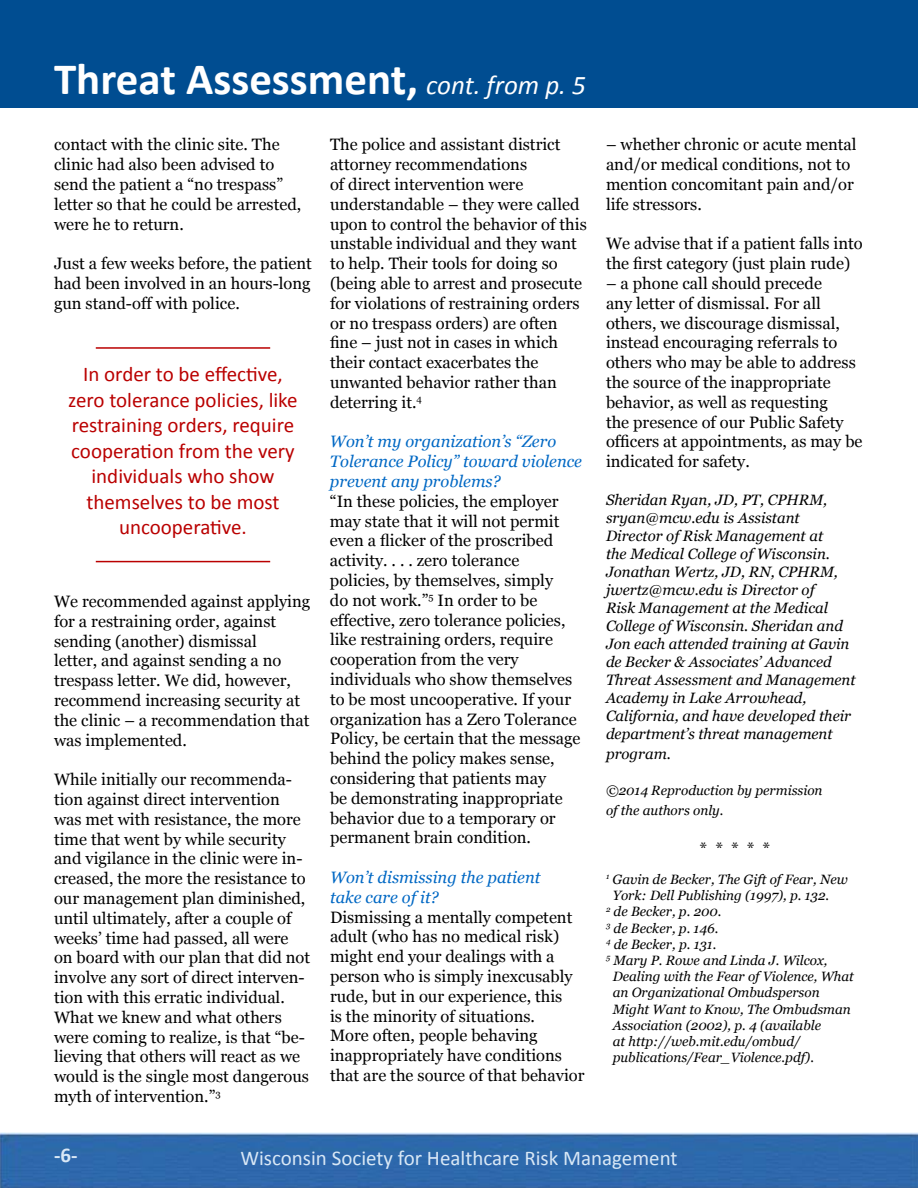
<style>
.page{position:relative;width:918px;height:1188px;background:#fff}
.page>*{position:absolute;margin:0;border:0;box-sizing:border-box;transform-origin:0 0}
.t1{font:700 45px "Calibri";color:#fff}
.t2{font:21px/25.5px "Calibri";color:#ba0000;text-align:center}
.t3{font:21px "Calibri";color:#d9e8f6}
.t4{font:700 21px "Calibri";color:#d9e8f6}
.t5{font:16.5px/19.8px "Georgia";color:#000}
.t6{font:italic 16.5px/19.8px "Georgia";color:#0068c4}
.t7{font:italic 15px/18px "Georgia";color:#000}
.t8{font:italic 13.5px/19.8px "Georgia";color:#000}
.s1{font-weight:400;font-style:italic;font-size:27px}
</style>
<div class="page">
<img style="left:0;top:1133px;width:918px;height:55px">
<div style="left:0;top:0;width:918px;height:108px;background:#004d91"></div>
<hr style="left:96px;top:561px;width:174px;height:1px;background:#ba0000">
<hr style="left:96px;top:347px;width:174px;height:2px;background:#ba0000">
<h1 class="t1" style="left:54px;top:50px;width:533px">Threat Assessment, <span class="s1">cont. from p. 5</span></h1>
<p class="t5" style="left:54px;top:135px;width:249px">contact with the clinic site. The clinic had also been advised to send the patient a “no trespass” letter so that he could be arrested, were he to return.</p>
<p class="t5" style="left:54px;top:254px;width:259px;text-align:justify">Just a few weeks before, the patient had been involved in an hours-long gun stand-off with police.</p>
<p class="t2" style="left:68px;top:362px;width:231px">In order to be effective, zero tolerance policies, like restraining orders, require cooperation from the very individuals who show themselves to be most uncooperative.</p>
<p class="t5" style="left:54px;top:592px;width:258px">We recommended against applying for a restraining order, against sending (another) dismissal<br>letter, and against sending a no trespass letter. We did, however, recommend increasing security at the clinic – a recommendation that was implemented.</p>
<p class="t5" style="left:54px;top:770px;width:258px">While initially our recommenda&shy;tion against direct intervention was met with resistance, the more time that went by while security and vigilance in the clinic were in&shy;creased, the more the resistance to our management plan diminished, until ultimately, after a couple of weeks’ time had passed, all were on board with our plan that did not involve any sort of direct interven&shy;tion with this erratic individual.<br>What we knew and what others were coming to realize, is that “be&shy;lieving that others will react as we would is the single most dangerous myth of intervention.”<sup>3</sup></p>
<p class="t5" style="left:330px;top:135px;width:258px">The police and assistant district attorney recommendations<br>of direct intervention were understandable – they were called upon to control the behavior of this unstable individual and they want to help. Their tools for doing so (being able to arrest and prosecute for violations of restraining orders or no trespass orders) are often fine – just not in cases in which their contact exacerbates the unwanted behavior rather than deterring it.<sup>4</sup></p>
<p class="t6" style="left:330px;top:432px;width:254px">Won’t my organization’s “Zero<br>Tolerance Policy” toward violence prevent any problems?</p>
<p class="t5" style="left:330px;top:492px;width:252px">“In these policies, the employer may state that it will not permit even a flicker of the proscribed activity. . . . zero tolerance policies, by themselves, simply<br>do not work.”<sup>5</sup> In order to be effective, zero tolerance policies, like restraining orders, require cooperation from the very individuals who show themselves to be most uncooperative. If your organization has a Zero Tolerance<br>Policy, be certain that the message behind the policy makes sense, considering that patients may<br>be demonstrating inappropriate behavior due to a temporary or permanent brain condition.</p>
<p class="t6" style="left:330px;top:868px;width:212px">Won’t dismissing the patient take care of it?</p>
<p class="t5" style="left:330px;top:907px;width:256px">Dismissing a mentally competent adult (who has no medical risk) might end your dealings with a person who is simply inexcusably rude, but in our experience, this<br>is the minority of situations.<br>More often, people behaving inappropriately have conditions that are the source of that behavior</p>
<p class="t5" style="left:606px;top:135px;width:252px">– whether chronic or acute mental and/or medical conditions, not to mention concomitant pain and/or life stressors.</p>
<p class="t5" style="left:606px;top:234px;width:258px">We advise that if a patient falls into the first category (just plain rude)</p>
<p class="t5" style="left:606px;top:274px;width:258px">– a phone call should precede<br>any letter of dismissal. For all others, we discourage dismissal, instead encouraging referrals to others who may be able to address the source of the inappropriate behavior, as well as requesting<br>the presence of our Public Safety officers at appointments, as may be indicated for safety.</p>
<p class="t7" style="left:606px;top:491px;width:251px">Sheridan Ryan, JD, PT, CPHRM, sryan@mcw.edu is Assistant<br>Director of Risk Management at<br>the Medical College of Wisconsin.<br>Jonathan Wertz, JD, RN, CPHRM, jwertz@mcw.edu is Director of<br>Risk Management at the Medical<br>College of Wisconsin. Sheridan and<br>Jon each attended training at Gavin de Becker &amp; Associates’ Advanced<br>Threat Assessment and Management<br>Academy in Lake Arrowhead,<br>California, and have developed their department’s threat management</p>
<p class="t7" style="left:606px;top:745px;width:66px">program.</p>
<p class="t8" style="left:606px;top:780px;width:218px">©2014 Reproduction by permission of the authors only.</p>
<p class="t5" style="left:700px;top:839px;width:72px">* * * * *</p>
<p class="t8" style="left:606px;top:870px;width:243px"><sup>1</sup> Gavin de Becker, The Gift of Fear, New</p>
<p class="t8" style="left:613px;top:886px;width:218px">York: Dell Publishing (1997), p. 132.</p>
<p class="t8" style="left:606px;top:902px;width:117px"><sup>2</sup> de Becker, p. 200.</p>
<p class="t8" style="left:606px;top:918px;width:114px"><sup>3</sup> de Becker, p. 146.</p>
<p class="t8" style="left:606px;top:934px;width:112px"><sup>4</sup> de Becker, p. 131.</p>
<p class="t8" style="left:606px;top:951px;width:223px"><sup>5</sup> Mary P. Rowe and Linda J. Wilcox,</p>
<p class="t8" style="left:613px;top:967px;width:243px">Dealing with the Fear of Violence, What</p>
<p class="t8" style="left:613px;top:983px;width:208px">an Organizational Ombudsperson</p>
<p class="t8" style="left:613px;top:999px;width:240px">Might Want to Know, The Ombudsman</p>
<p class="t8" style="left:613px;top:1015px;width:210px">Association (2002), p. 4 (available</p>
<p class="t8" style="left:613px;top:1032px;width:189px">at http://web.mit.edu/ombud/</p>
<p class="t8" style="left:613px;top:1048px;width:203px">publications/Fear_Violence.pdf).</p>
<p class="t4" style="left:54px;top:1142px;width:25px">-6-</p>
<p class="t3" style="left:240px;top:1145px;width:439px">Wisconsin Society for Healthcare Risk Management</p>
</div>
